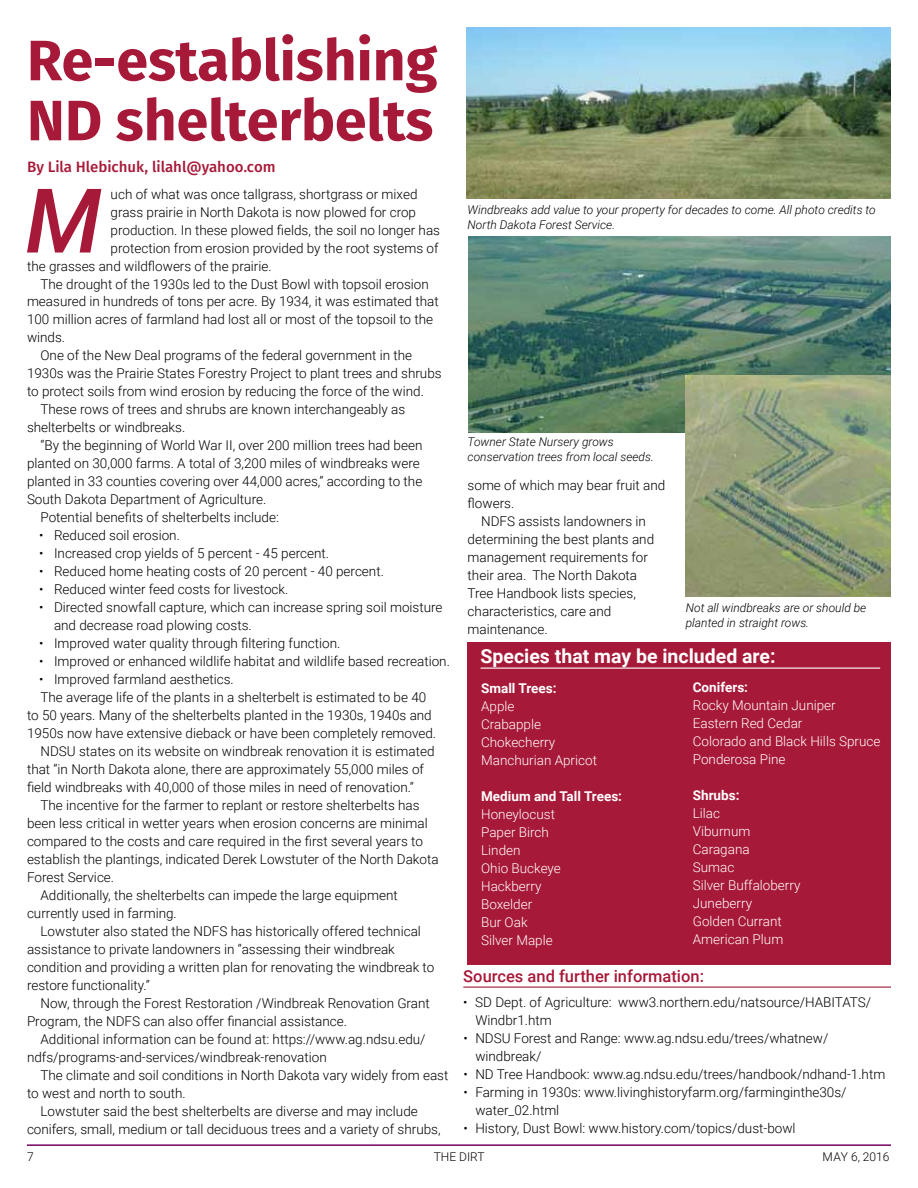
<style>
.page{position:relative;width:918px;height:1188px;background:#fff}
.page>*{position:absolute;margin:0;border:0;box-sizing:border-box;transform-origin:0 0}
.t1{font:italic 500 89.4px "Roboto";color:#a71938}
.t2{font:700 57px/60px "Fira Sans OT";color:#a71938}
.t3{font:700 19.5px "Roboto";color:#fff}
.t4{font:500 16.5px "Roboto";color:#a71938}
.t5{font:15px "Fira Sans OT Medium";color:#a71938}
.t6{font:300 13.5px/18px "Roboto";color:#000}
.t7{font:300 13.5px/18px "Roboto";color:#fff}
.t8{font:700 13.5px "Roboto";color:#fff}
.t9{font:italic 300 12px/15px "Roboto";color:#000}
.t10{font:300 12px "Roboto";color:#000}
</style>
<div class="page">
<hr style="left:27px;top:1144px;width:864px;height:2px;background:#740160">
<img style="left:467px;top:27px;width:424px;height:172px">
<img style="left:469px;top:236px;width:422px;height:197px">
<div style="left:468px;top:642px;width:423px;height:322px;background:#a71938"></div>
<img style="left:686px;top:376px;width:205px;height:220px">
<hr style="left:481px;top:668px;width:399px;height:1px;background:#fff">
<hr style="left:463px;top:987px;width:428px;height:1px;background:#a71938">
<h2 class="t2" style="left:27px;top:35px;width:412px">Re-establishing<br>ND shelterbelts</h2>
<p class="t5" style="left:27px;top:156px;width:250px">By Lila H lebichuk, lilahl@yahoo.com</p>
<h1 class="t1" style="left:25px;top:158px;width:78px">M</h1>
<p class="t6" style="left:111px;top:184px;width:308px">uch of what was once tallgrass, shortgrass or mixed</p>
<p class="t6" style="left:111px;top:202px;width:307px">grass prairie in North Dakota is now plowed for crop</p>
<p class="t6" style="left:111px;top:220px;width:331px">production. In these plowed fields, the soil no longer has</p>
<p class="t6" style="left:111px;top:238px;width:329px">protection from erosion provided by the root systems of</p>
<p class="t6" style="left:27px;top:256px;width:246px">the grasses and wildflowers of the prairie.</p>
<p class="t6" style="left:41px;top:274px;width:390px">The drought of the 1930s led to the Dust Bowl with topsoil erosion</p>
<p class="t6" style="left:27px;top:292px;width:413px">measured in hundreds of tons per acre. By 1934, it was estimated that</p>
<p class="t6" style="left:27px;top:310px;width:408px">100 million acres of farmland had lost all or most of the topsoil to the</p>
<p class="t6" style="left:27px;top:328px;width:40px">winds.</p>
<p class="t6" style="left:41px;top:346px;width:373px">One of the New Deal programs of the federal government in the</p>
<p class="t6" style="left:27px;top:364px;width:416px">1930s was the Prairie States Forestry Project to plant trees and shrubs</p>
<p class="t6" style="left:27px;top:382px;width:398px">to protect soils from wind erosion by reducing the force of the wind.</p>
<p class="t6" style="left:41px;top:400px;width:366px">These rows of trees and shrubs are known interchangeably as</p>
<p class="t6" style="left:27px;top:418px;width:160px">shelterbelts or windbreaks.</p>
<p class="t6" style="left:41px;top:436px;width:383px">“By the beginning of World War II, over 200 million trees had been</p>
<p class="t6" style="left:27px;top:454px;width:394px">planted on 30,000 farms. A total of 3,200 miles of windbreaks were</p>
<p class="t6" style="left:27px;top:472px;width:397px">planted in 33 counties covering over 44,000 acres,” according to the</p>
<p class="t6" style="left:27px;top:490px;width:241px">South Dakota Department of Agriculture.</p>
<p class="t6" style="left:41px;top:508px;width:240px">Potential benefits of shelterbelts include:</p>
<p class="t6" style="left:39px;top:526px;width:142px">• Reduced soil erosion.</p>
<p class="t6" style="left:39px;top:544px;width:292px">• Increased crop yields of 5 percent - 45 percent.</p>
<p class="t6" style="left:39px;top:562px;width:346px">• Reduced home heating costs of 20 percent - 40 percent.</p>
<p class="t6" style="left:39px;top:580px;width:251px">• Reduced winter feed costs for livestock.</p>
<p class="t6" style="left:54px;top:598px;width:390px;text-indent:-15px">• Directed snowfall capture, which can increase spring soil moisture and decrease road plowing costs.</p>
<p class="t6" style="left:39px;top:634px;width:303px">• Improved water quality through filtering function.</p>
<p class="t6" style="left:39px;top:652px;width:412px">• Improved or enhanced wildlife habitat and wildlife based recreation.</p>
<p class="t6" style="left:39px;top:670px;width:196px">• Improved farmland aesthetics.</p>
<p class="t6" style="left:41px;top:688px;width:387px">The average life of the plants in a shelterbelt is estimated to be 40</p>
<p class="t6" style="left:27px;top:706px;width:406px">to 50 years. Many of the shelterbelts planted in the 1930s, 1940s and</p>
<p class="t6" style="left:27px;top:724px;width:411px">1950s now have extensive dieback or have been completely removed.</p>
<p class="t6" style="left:41px;top:742px;width:396px">NDSU states on its website on windbreak renovation it is estimated</p>
<p class="t6" style="left:27px;top:760px;width:399px">that “in North Dakota alone, there are approximately 55,000 miles of</p>
<p class="t6" style="left:27px;top:778px;width:388px">field windbreaks with 40,000 of those miles in need of renovation.”</p>
<p class="t6" style="left:41px;top:796px;width:381px">The incentive for the farmer to replant or restore shelterbelts has</p>
<p class="t6" style="left:27px;top:814px;width:402px">been less critical in wetter years when erosion concerns are minimal</p>
<p class="t6" style="left:27px;top:832px;width:397px">compared to the costs and care required in the first several years to</p>
<p class="t6" style="left:27px;top:850px;width:413px">establish the plantings, indicated Derek Lowstuter of the North Dakota</p>
<p class="t6" style="left:27px;top:868px;width:89px">Forest Service.</p>
<p class="t6" style="left:41px;top:886px;width:359px">Additionally, the shelterbelts can impede the large equipment</p>
<p class="t6" style="left:27px;top:904px;width:151px">currently used in farming.</p>
<p class="t6" style="left:41px;top:922px;width:382px">Lowstuter also stated the NDFS has historically offered technical</p>
<p class="t6" style="left:27px;top:940px;width:369px">assistance to private landowners in “assessing their windbreak</p>
<p class="t6" style="left:27px;top:958px;width:409px">condition and providing a written plan for renovating the windbreak to</p>
<p class="t6" style="left:27px;top:976px;width:124px">restore functionality.”</p>
<p class="t6" style="left:41px;top:994px;width:391px">Now, through the Forest Restoration /Windbreak Renovation Grant</p>
<p class="t6" style="left:27px;top:1012px;width:322px">Program, the NDFS can also offer financial assistance.</p>
<p class="t6" style="left:41px;top:1030px;width:387px">Additional information can be found at: https://www.ag.ndsu.edu/</p>
<p class="t6" style="left:27px;top:1048px;width:301px">ndfs/programs-and-services/windbreak-renovation</p>
<p class="t6" style="left:41px;top:1066px;width:409px">The climate and soil conditions in North Dakota vary widely from east</p>
<p class="t6" style="left:27px;top:1084px;width:160px">to west and north to south.</p>
<p class="t6" style="left:41px;top:1102px;width:379px">Lowstuter said the best shelterbelts are diverse and may include</p>
<p class="t6" style="left:27px;top:1120px;width:415px">conifers, small, medium or tall deciduous trees and a variety of shrubs,</p>
<p class="t9" style="left:468px;top:201px;width:410px">Windbreaks add value to your property for decades to come. All photo credits to<br>North Dakota Forest Service.</p>
<p class="t9" style="left:468px;top:434px;width:188px">Towner State Nursery grows conservation trees from local seeds.</p>
<p class="t6" style="left:468px;top:475px;width:199px">some of which may bear fruit and flowers.</p>
<p class="t6" style="left:468px;top:511px;width:188px;text-indent:14px">NDFS assists landowners in determining the best plants and management requirements for their area. The North Dakota<br>Tree Handbook lists species, characteristics, care and maintenance.</p>
<p class="t9" style="left:686px;top:599px;width:182px">Not all windbreaks are or should be planted in straight rows.</p>
<h3 class="t3" style="left:481px;top:643px;width:297px">Species that may be included are:</h3>
<p class="t8" style="left:481px;top:678px;width:77px">Small Trees:</p>
<p class="t7" style="left:481px;top:696px;width:117px">Apple<br>Crabapple<br>Chokecherry<br>Manchurian Apricot</p>
<p class="t8" style="left:481px;top:786px;width:142px">Medium and Tall Trees:</p>
<p class="t7" style="left:481px;top:804px;width:81px">Honeylocust<br>Paper Birch<br>Linden<br>Ohio Buckeye<br>Hackberry<br>Boxelder<br>Bur Oak<br>Silver Maple</p>
<p class="t8" style="left:693px;top:678px;width:57px">Conifers:</p>
<p class="t7" style="left:693px;top:696px;width:189px">Rocky Mountain Juniper<br>Eastern Red Cedar<br>Colorado and Black Hills Spruce<br>Ponderosa Pine</p>
<p class="t8" style="left:693px;top:786px;width:48px">Shrubs:</p>
<p class="t7" style="left:693px;top:804px;width:109px">Lilac<br>Viburnum<br>Caragana<br>Sumac<br>Silver Buffaloberry<br>Juneberry<br>Golden Currant<br>American Plum</p>
<p class="t4" style="left:463px;top:965px;width:242px">Sources and further information:</p>
<p class="t6" style="left:475px;top:993px;width:397px;text-indent:-12px">• SD Dept. of Agriculture: www3.northern.edu/natsource/HABITATS/<br>Windbr1.htm</p>
<p class="t6" style="left:475px;top:1029px;width:355px;text-indent:-12px">• NDSU Forest and Range: www.ag.ndsu.edu/trees/whatnew/ windbreak/</p>
<p class="t6" style="left:463px;top:1065px;width:423px">• ND Tree Handbook: www.ag.ndsu.edu/trees/handbook/ndhand-1.htm</p>
<p class="t6" style="left:475px;top:1083px;width:373px;text-indent:-12px">• Farming in 1930s: www.livinghistoryfarm.org/farminginthe30s/ water_02.html</p>
<p class="t6" style="left:463px;top:1119px;width:334px">• History, Dust Bowl: www.history.com/topics/dust-bowl</p>
<p class="t10" style="left:27px;top:1149px;width:8px">7</p>
<p class="t10" style="left:434px;top:1149px;width:52px">THE DIRT</p>
<p class="t10" style="left:822px;top:1149px;width:69px">May 6, 2016</p>
</div>
